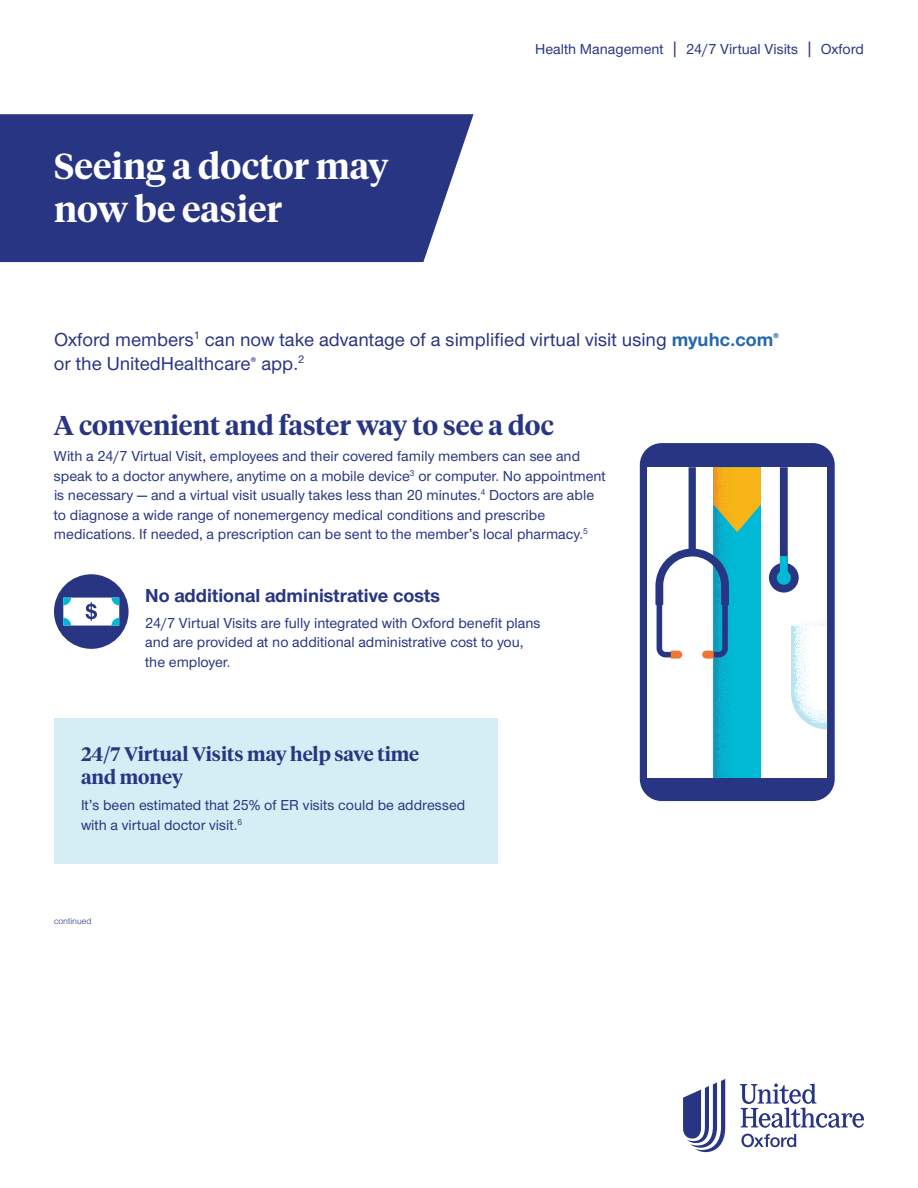
<style>
.page{position:relative;width:918px;height:1188px;background:#fff}
.page>*{position:absolute;margin:0;border:0;box-sizing:border-box;transform-origin:0 0}
.H3{font:600 36px/43.2px "UHC Serif Headline";color:#fff}
.H4{font:600 27px "UHC Serif Headline";color:#283582}
.Lead_In{font:500 19.5px/24px "UHC Sans";color:#283582}
.H5{font:600 19.5px/23.4px "UHC Serif Headline";color:#283582}
.H5-Sans{font:700 19.5px "UHC Sans";color:#283582}
.Body{font:500 15px/19.5px "UHC Sans";color:#283582}
.Continued_asterisk{font:9px "UHC Sans";color:#283582}
.s1{font-size:18.75px}
.s2{font-weight:700;color:#2468ae}
</style>
<div class="page">
<div style="left:0;top:114px;width:474px;height:148px;background:#283582"></div>
<div style="left:54px;top:718px;width:444px;height:146px;background:#d5eef5"></div>
<svg style="left:683px;top:1079px;width:42px;height:73px"></svg>
<svg style="left:740px;top:1083px;width:124px;height:45px"></svg>
<svg style="left:741px;top:1134px;width:55px;height:13px"></svg>
<div style="left:54px;top:574px;width:75px;height:75px;background:#283582;border-radius:50%"></div>
<svg style="left:63px;top:598px;width:56px;height:28px;background:#cfe5ef"></svg>
<div style="left:640px;top:443px;width:195px;height:358px;background:#283582;border-radius:22px"></div>
<div style="left:647px;top:467px;width:180px;height:311px;background:#fff"></div>
<svg style="left:791px;top:618px;width:36px;height:111px"></svg>
<svg style="left:769px;top:467px;width:30px;height:126px"></svg>
<svg style="left:655px;top:467px;width:106px;height:311px"></svg>
<p class="H3" style="left:54px;top:143px;width:336px">Seeing a doctor may now be easier</p>
<p class="Body" style="left:535px;top:39px;width:330px">Health Management <span class="s1">|</span> 24/7 Virtual Visits <span class="s1">|</span> Oxford</p>
<p class="Lead_In" style="left:54px;top:326px;width:727px">Oxford members<sup>1</sup> can now take advantage of a simplified virtual visit using <span class="s2">myuhc.com</span><sup>® </sup>or the UnitedHealthcare<sup>®</sup> app.<sup>2</sup></p>
<p class="H4" style="left:54px;top:407px;width:501px">A convenient and faster way to see a doc</p>
<p class="Body" style="left:54px;top:446px;width:553px">With a 24/7 Virtual Visit, employees and their covered family members can see and speak to a doctor anywhere, anytime on a mobile device<sup>3</sup> or computer. No appointment is necessary — and a virtual visit usually takes less than 20 minutes.<sup>4</sup> Doctors are able to diagnose a wide range of nonemergency medical conditions and prescribe medications. If needed, a prescription can be sent to the member’s local pharmacy.<sup>5</sup></p>
<p class="H5-Sans" style="left:145px;top:582px;width:297px">No additional administrative costs</p>
<p class="Body" style="left:145px;top:612px;width:397px">24/7 Virtual Visits are fully integrated with Oxford benefit plans and are provided at no additional administrative cost to you, the employer.</p>
<p class="H5" style="left:81px;top:741px;width:340px">24/7 Virtual Visits may help save time and money</p>
<p class="Body" style="left:81px;top:795px;width:386px">It’s been estimated that 25% of ER visits could be addressed with a virtual doctor visit.<sup>6</sup></p>
<p class="Continued_asterisk" style="left:54px;top:915px;width:39px">continued</p>
</div>
